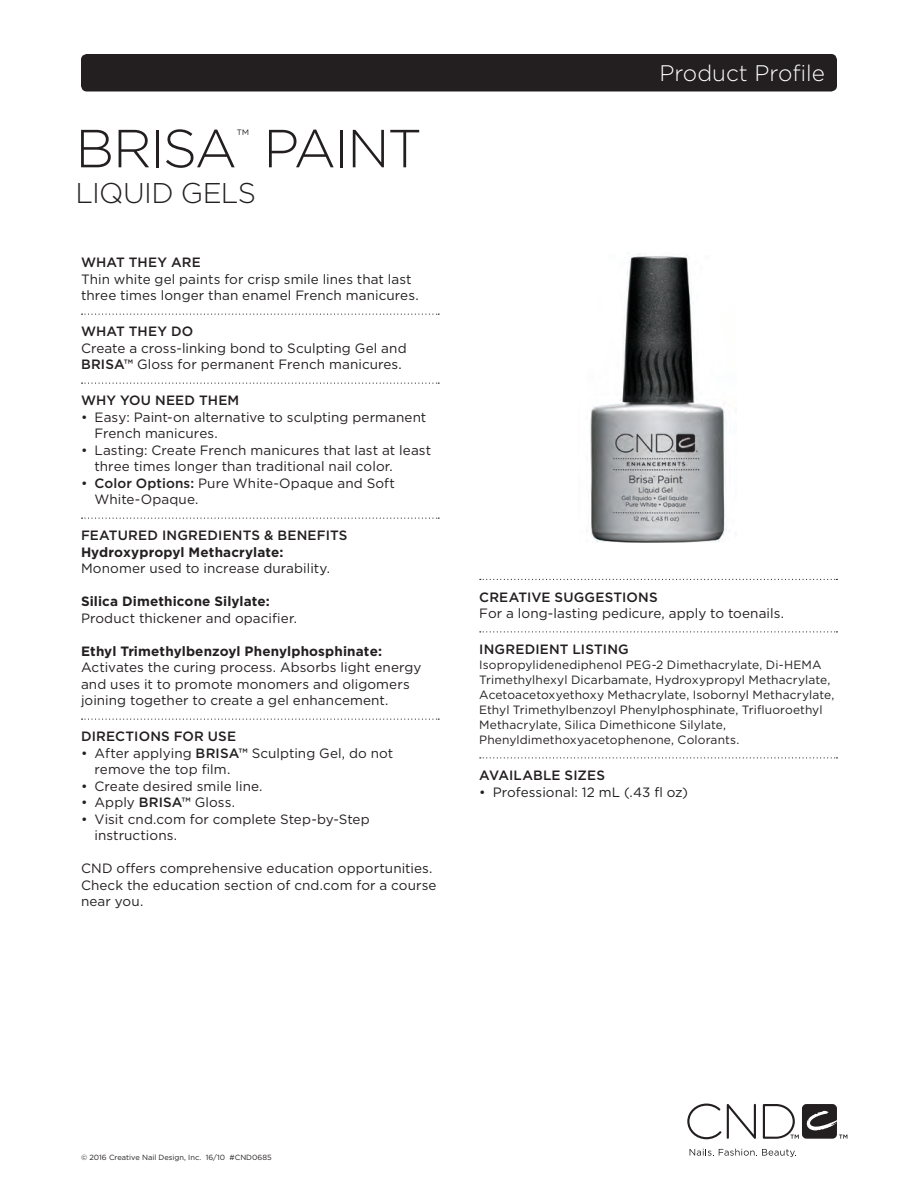
<style>
.page{position:relative;width:918px;height:1188px;background:#fff}
.page>*{position:absolute;margin:0;border:0;box-sizing:border-box;transform-origin:0 0}
.Product_Name{font:300 53.55px "Gotham";letter-spacing:-.035em;color:#231f20}
.Product_Name-2{font:300 28.5px "Gotham";letter-spacing:-.025em;color:#231f20}
.t1{font:300 22.5px "Gotham";color:#fff}
.Product_Name-3{font:300 17.85px "Gotham";color:#231f20}
.Basic_Bullets{font:13.5px/16.5px "Gotham";letter-spacing:.005em;color:#231f20}
.Body_Copy{font:13.5px/16.5px "Gotham";letter-spacing:.005em;color:#231f20}
.Sm_Section_Header_w{font:500 13.5px "Gotham";letter-spacing:.015em;color:#231f20}
.Sm_Section_Subhead{font:700 13.5px "Gotham";letter-spacing:.01em;color:#231f20}
.Ingredients{font:12px/15px "Gotham";letter-spacing:.01em;color:#231f20}
.t2{font:7.5px "Gotham";color:#231f20}
.s1{font-weight:500}
</style>
<div class="page">
<div style="left:81px;top:54px;width:756px;height:38px;background:#231f20;border-radius:6px"></div>
<svg style="left:687px;top:1104px;width:160px;height:35px"></svg>
<svg style="left:690px;top:1149px;width:106px;height:8px"></svg>
<img style="left:590px;top:254px;width:135px;height:288px">
<svg style="left:480px;top:579px;width:357px;height:1px"></svg>
<svg style="left:480px;top:631px;width:357px;height:1px"></svg>
<svg style="left:480px;top:757px;width:357px;height:1px"></svg>
<svg style="left:82px;top:314px;width:357px;height:1px"></svg>
<svg style="left:82px;top:383px;width:357px;height:1px"></svg>
<svg style="left:82px;top:518px;width:357px;height:1px"></svg>
<svg style="left:82px;top:719px;width:357px;height:1px"></svg>
<p class="Product_Name" style="left:76px;top:115px;width:163px">BRISA</p>
<p class="Product_Name-3" style="left:237px;top:125px;width:14px">™</p>
<p class="Product_Name" style="left:263px;top:115px;width:160px">PAINT</p>
<p class="Product_Name-2" style="left:76px;top:175px;width:182px">LIQUID GELS</p>
<p class="Sm_Section_Header_w" style="left:81px;top:254px;width:121px">WHAT THEY ARE</p>
<p class="Basic_Bullets" style="left:81px;top:270px;width:332px">Thin white gel paints for crisp smile lines that last</p>
<p class="Basic_Bullets" style="left:81px;top:287px;width:339px">three times longer than enamel French manicures.</p>
<p class="Sm_Section_Header_w" style="left:81px;top:323px;width:114px">WHAT THEY DO</p>
<p class="Basic_Bullets" style="left:81px;top:339px;width:327px">Create a cross-linking bond to Sculpting Gel and</p>
<p class="Basic_Bullets" style="left:81px;top:356px;width:322px"><span class="s1">BRISA™</span> Gloss for permanent French manicures.</p>
<p class="Sm_Section_Header_w" style="left:81px;top:392px;width:160px">WHY YOU NEED THEM</p>
<p class="Basic_Bullets" style="left:94px;top:408px;width:333px;text-indent:-14px">• Easy: Paint-on alternative to sculpting permanent<br>French manicures.</p>
<p class="Basic_Bullets" style="left:94px;top:441px;width:338px;text-indent:-14px">• Lasting: Create French manicures that last at least three times longer than traditional nail color.</p>
<p class="Basic_Bullets" style="left:94px;top:474px;width:302px;text-indent:-14px">• <span class="s1">Color Options:</span> Pure White-Opaque and Soft<br>White-Opaque.</p>
<p class="Sm_Section_Header_w" style="left:81px;top:527px;width:268px">FEATURED INGREDIENTS &amp; BENEFITS</p>
<p class="Sm_Section_Subhead" style="left:81px;top:543px;width:204px">Hydroxypropyl Methacrylate:</p>
<p class="Body_Copy" style="left:81px;top:560px;width:251px">Monomer used to increase durability.</p>
<p class="Sm_Section_Subhead" style="left:81px;top:593px;width:190px">Silica Dimethicone Silylate:</p>
<p class="Body_Copy" style="left:81px;top:609px;width:218px">Product thickener and opacifier.</p>
<p class="Sm_Section_Subhead" style="left:81px;top:642px;width:303px">Ethyl Trimethylbenzoyl Phenylphosphinate:</p>
<p class="Body_Copy" style="left:81px;top:659px;width:342px">Activates the curing process. Absorbs light energy and uses it to promote monomers and oligomers joining together to create a gel enhancement.</p>
<p class="Sm_Section_Header_w" style="left:81px;top:728px;width:157px">DIRECTIONS FOR USE</p>
<p class="Basic_Bullets" style="left:95px;top:744px;width:300px;text-indent:-14px">• After applying <span class="s1">BRISA™</span> Sculpting Gel, do not remove the top film.</p>
<p class="Basic_Bullets" style="left:81px;top:777px;width:183px">• Create desired smile line.</p>
<p class="Basic_Bullets" style="left:81px;top:794px;width:156px">• Apply <span class="s1">BRISA™</span> Gloss.</p>
<p class="Basic_Bullets" style="left:94px;top:810px;width:277px;text-indent:-14px">• Visit cnd.com for complete Step-by-Step instructions.</p>
<p class="Body_Copy" style="left:81px;top:860px;width:357px">CND offers comprehensive education opportunities.<br>Check the education section of cnd.com for a course near you.</p>
<h3 class="t1" style="left:660px;top:59px;width:167px">Product Profile</h3>
<p class="Sm_Section_Header_w" style="left:479px;top:588px;width:180px">CREATIVE SUGGESTIONS</p>
<p class="Basic_Bullets" style="left:479px;top:605px;width:306px">For a long-lasting pedicure, apply to toenails.</p>
<p class="Sm_Section_Header_w" style="left:479px;top:640px;width:151px">INGREDIENT LISTING</p>
<p class="Ingredients" style="left:479px;top:657px;width:353px">Isopropylidenediphenol PEG-2 Dimethacrylate, Di-HEMA<br>Trimethylhexyl Dicarbamate, Hydroxypropyl Methacrylate,</p>
<p class="Ingredients" style="left:479px;top:687px;width:357px">Acetoacetoxyethoxy Methacrylate, Isobornyl Methacrylate,</p>
<p class="Ingredients" style="left:479px;top:702px;width:345px">Ethyl Trimethylbenzoyl Phenylphosphinate, Trifluoroethyl<br>Methacrylate, Silica Dimethicone Silylate,<br>Phenyldimethoxyacetophenone, Colorants.</p>
<p class="Sm_Section_Header_w" style="left:479px;top:766px;width:127px">AVAILABLE SIZES</p>
<p class="Basic_Bullets" style="left:479px;top:783px;width:210px">• Professional: 12 mL (.43 fl oz)</p>
<p class="t2" style="left:81px;top:1153px;width:192px">© 2016 Creative Nail Design, Inc. 16/10 #CND0685</p>
</div>
